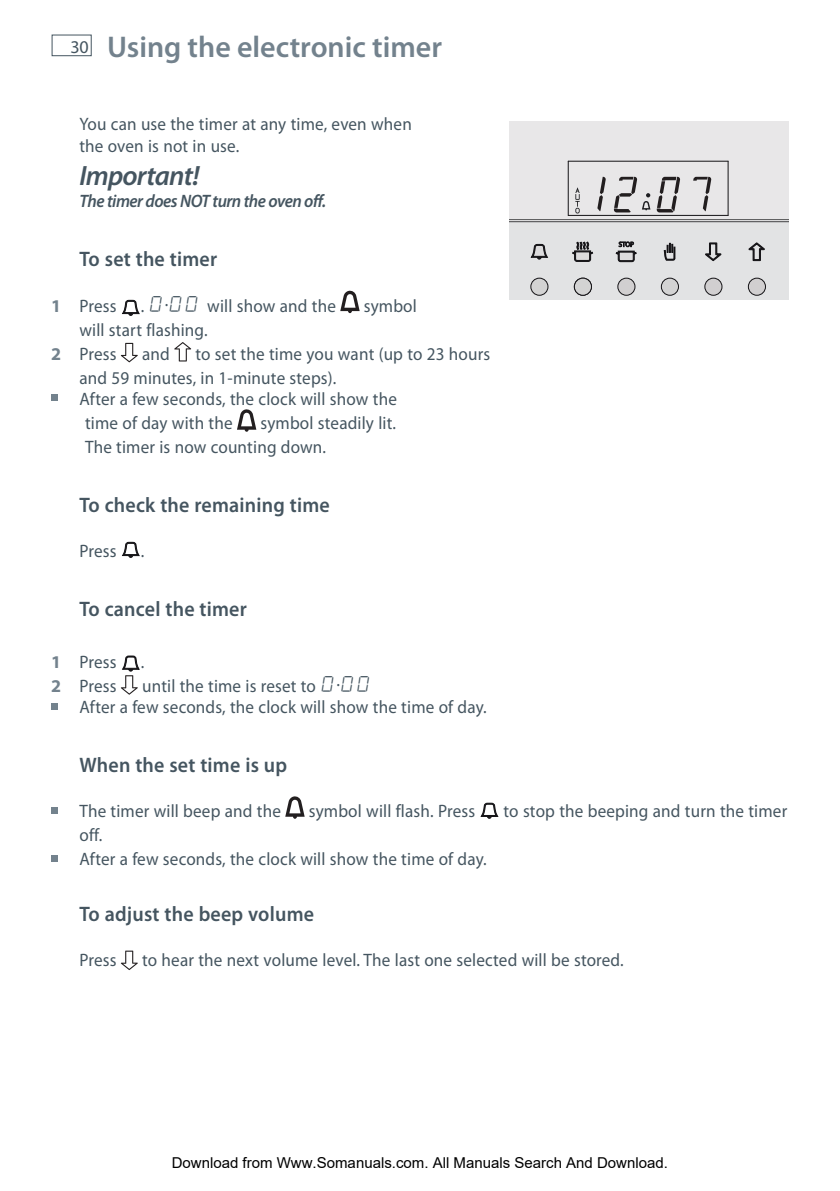
<style>
.page{position:relative;width:840px;height:1191px;background:#fff}
.page>*{position:absolute;margin:0;border:0;box-sizing:border-box;transform-origin:0 0}
.t1{font:600 30px "Myriad Pro";color:#73828d}
.t2{font:italic 600 28px "Myriad Pro";letter-spacing:-.03em;color:#455560}
.t3{font:600 21px "Myriad Pro";letter-spacing:.01em;color:#455560;scale:.95 1}
.t4{font:18px/24px "Myriad Pro";letter-spacing:.01em;color:#455560;scale:.95 1}
.t5{font:italic 600 18px "Myriad Pro";letter-spacing:-.03em;color:#455560;scale:.95 1}
.t6{font:15px "Arial";color:#000}
.s1{font-weight:400;font-size:18px;color:#455560}
.s2{font-weight:700;color:#73828d}
.s3{font-family:"Cristo Likid Tryout";font-size:20px}
</style>
<div class="page">
<div style="left:52px;top:35px;width:40px;height:21px;border:1px solid #455560"></div>
<svg style="left:509px;top:121px;width:279px;height:179px;background:#d9d9da"></svg>
<svg style="left:122px;top:300px;width:17px;height:15px"></svg>
<svg style="left:340px;top:291px;width:19px;height:22px"></svg>
<svg style="left:121px;top:343px;width:17px;height:19px"></svg>
<svg style="left:174px;top:342px;width:17px;height:19px"></svg>
<svg style="left:51px;top:395px;width:6px;height:6px"></svg>
<svg style="left:237px;top:409px;width:19px;height:23px"></svg>
<svg style="left:122px;top:542px;width:17px;height:15px"></svg>
<svg style="left:121px;top:656px;width:18px;height:38px"></svg>
<svg style="left:51px;top:703px;width:6px;height:6px"></svg>
<svg style="left:51px;top:807px;width:6px;height:6px"></svg>
<svg style="left:285px;top:796px;width:19px;height:22px"></svg>
<svg style="left:481px;top:803px;width:16px;height:15px"></svg>
<svg style="left:51px;top:855px;width:6px;height:6px"></svg>
<svg style="left:121px;top:950px;width:17px;height:20px"></svg>
<h1 class="t1" style="left:70px;top:35px;width:373px"><span class="s1">30</span> Using the electronic timer</h1>
<p class="t4" style="left:79px;top:115px;width:351px;line-height:22px">You can use the timer at any time, even when the oven is not in use.</p>
<h2 class="t2" style="left:79px;top:165px;width:121px">Important!</h2>
<p class="t5" style="left:79px;top:194px;width:261px">The timer does NOT turn the oven off.</p>
<p class="t3" style="left:79px;top:251px;width:146px">To set the timer</p>
<p class="t4" style="left:51px;top:295px;width:70px"><span class="s2">1</span> Press</p>
<p class="t4" style="left:141px;top:295px;width:207px">. <span class="s3">0</span>.<span class="s3">00</span> will show and the</p>
<p class="t4" style="left:363px;top:295px;width:57px">symbol</p>
<p class="t4" style="left:51px;top:319px;width:166px;text-indent:28px">will start flashing.<br><span class="s2">2</span> Press</p>
<p class="t4" style="left:79px;top:343px;width:433px;text-indent:116px">to set the time you want (up to 23 hours and 59 minutes, in 1-minute steps).</p>
<p class="t4" style="left:85px;top:388px;width:329px;text-indent:-6px">After a few seconds, the clock will show the time of day with the</p>
<p class="t4" style="left:142px;top:343px;width:31px">and</p>
<p class="t4" style="left:85px;top:412px;width:329px;text-indent:175px">symbol steadily lit.<br>The timer is now counting down.</p>
<p class="t3" style="left:79px;top:497px;width:265px">To check the remaining time</p>
<p class="t4" style="left:79px;top:541px;width:40px">Press</p>
<p class="t4" style="left:141px;top:541px;width:5px">.</p>
<p class="t3" style="left:79px;top:601px;width:178px">To cancel the timer</p>
<p class="t4" style="left:51px;top:652px;width:70px"><span class="s2">1</span> Press</p>
<p class="t4" style="left:141px;top:652px;width:5px">.</p>
<p class="t4" style="left:51px;top:676px;width:70px"><span class="s2">2</span> Press</p>
<p class="t4" style="left:79px;top:677px;width:430px;line-height:21px;text-indent:63px">until the time is reset to <span class="s3">0</span>.<span class="s3">00<br></span>After a few seconds, the clock will show the time of day.</p>
<p class="t3" style="left:79px;top:757px;width:220px">When the set time is up</p>
<p class="t4" style="left:79px;top:801px;width:213px">The timer will beep and the</p>
<p class="t4" style="left:308px;top:801px;width:176px">symbol will flash. Press</p>
<p class="t4" style="left:503px;top:801px;width:300px">to stop the beeping and turn the timer</p>
<p class="t4" style="left:79px;top:825px;width:430px">off.<br>After a few seconds, the clock will show the time of day.</p>
<p class="t3" style="left:79px;top:905px;width:248px">To adjust the beep volume</p>
<p class="t4" style="left:79px;top:949px;width:40px">Press</p>
<p class="t4" style="left:142px;top:949px;width:508px">to hear the next volume level. The last one selected will be stored.</p>
<p class="t6" style="left:172px;top:1154px;width:497px">Download from Www.Somanuals.com. All Manuals Search And Download.</p>
</div>
